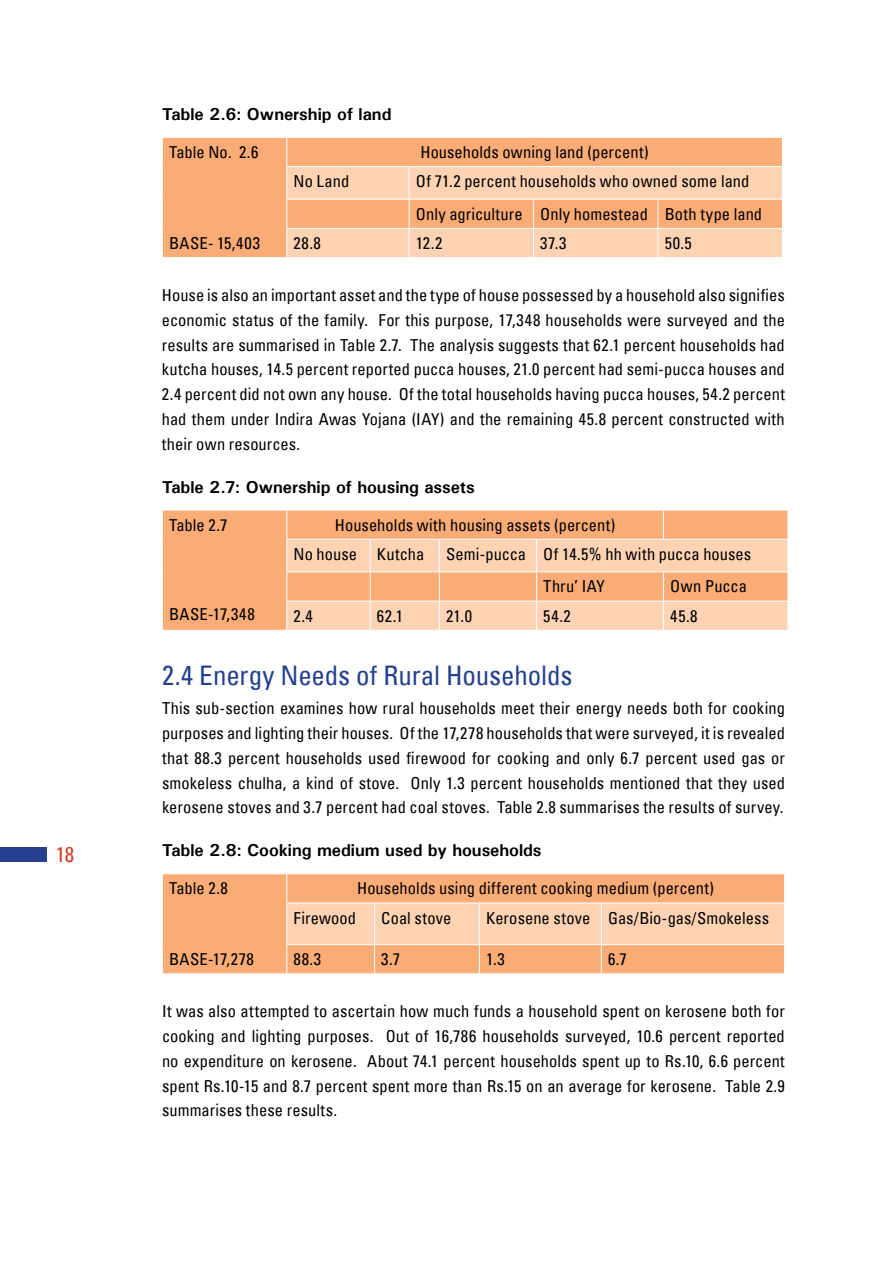
<style>
.page{position:relative;width:893px;height:1263px;background:#fff}
.page>*{position:absolute;margin:0;border:0;box-sizing:border-box;transform-origin:0 0}
.t1{font:condensed 27px "Univers";letter-spacing:-.005em;color:#25408f}
.t2{font:condensed 21px "Univers";color:#d43c2a}
.t3{font:700 17.25px "Univers";letter-spacing:-.005em;color:#000}
.t4{font:condensed 16.5px/24.8px "Univers";letter-spacing:.005em;color:#000}
</style>
<div class="page">
<div style="left:0;top:846px;width:47px;height:15px;background:#25408f"></div>
<div style="left:163px;top:138px;width:619px;height:119px;background:#faac77"></div>
<svg style="left:287px;top:167px;width:495px;height:90px;background:#fcc7a1"></svg>
<svg style="left:286px;top:138px;width:1px;height:28px"></svg>
<hr style="left:286px;top:166px;width:123px;height:1px;background:#fff">
<hr style="left:286px;top:167px;width:1px;height:32px;background:#fff">
<hr style="left:409px;top:166px;width:125px;height:1px;background:#fff">
<hr style="left:409px;top:167px;width:1px;height:32px;background:#fff">
<hr style="left:534px;top:166px;width:124px;height:1px;background:#fff">
<hr style="left:658px;top:166px;width:125px;height:1px;background:#fff">
<hr style="left:286px;top:199px;width:123px;height:1px;background:#fff">
<hr style="left:409px;top:199px;width:125px;height:1px;background:#fff">
<hr style="left:534px;top:199px;width:124px;height:1px;background:#fff">
<hr style="left:658px;top:199px;width:125px;height:1px;background:#fff">
<hr style="left:286px;top:228px;width:123px;height:1px;background:#fff">
<svg style="left:286px;top:200px;width:1px;height:57px"></svg>
<hr style="left:409px;top:228px;width:125px;height:1px;background:#fff">
<svg style="left:409px;top:200px;width:1px;height:57px"></svg>
<hr style="left:534px;top:228px;width:124px;height:1px;background:#fff">
<svg style="left:533px;top:200px;width:1px;height:57px"></svg>
<hr style="left:658px;top:228px;width:125px;height:1px;background:#fff">
<svg style="left:658px;top:200px;width:1px;height:57px"></svg>
<div style="left:163px;top:511px;width:625px;height:119px;background:#faac77"></div>
<svg style="left:287px;top:540px;width:501px;height:90px;background:#fcc7a1"></svg>
<svg style="left:286px;top:510px;width:1px;height:29px"></svg>
<svg style="left:663px;top:510px;width:1px;height:29px"></svg>
<hr style="left:286px;top:539px;width:84px;height:1px;background:#fff">
<hr style="left:286px;top:540px;width:1px;height:31px;background:#fff">
<hr style="left:370px;top:539px;width:69px;height:1px;background:#fff">
<hr style="left:370px;top:540px;width:1px;height:31px;background:#fff">
<hr style="left:439px;top:539px;width:98px;height:1px;background:#fff">
<hr style="left:439px;top:540px;width:1px;height:31px;background:#fff">
<hr style="left:537px;top:539px;width:126px;height:1px;background:#fff">
<hr style="left:536px;top:540px;width:1px;height:31px;background:#fff">
<hr style="left:663px;top:539px;width:125px;height:1px;background:#fff">
<hr style="left:286px;top:571px;width:84px;height:1px;background:#fff">
<hr style="left:370px;top:571px;width:69px;height:1px;background:#fff">
<hr style="left:439px;top:571px;width:98px;height:1px;background:#fff">
<hr style="left:537px;top:571px;width:126px;height:1px;background:#fff">
<hr style="left:663px;top:571px;width:125px;height:1px;background:#fff">
<hr style="left:286px;top:601px;width:84px;height:1px;background:#fff">
<svg style="left:286px;top:572px;width:1px;height:58px"></svg>
<hr style="left:370px;top:601px;width:69px;height:1px;background:#fff">
<svg style="left:370px;top:572px;width:1px;height:58px"></svg>
<hr style="left:439px;top:601px;width:98px;height:1px;background:#fff">
<svg style="left:439px;top:572px;width:1px;height:58px"></svg>
<hr style="left:537px;top:601px;width:126px;height:1px;background:#fff">
<svg style="left:536px;top:572px;width:1px;height:58px"></svg>
<hr style="left:663px;top:601px;width:125px;height:1px;background:#fff">
<svg style="left:663px;top:572px;width:1px;height:58px"></svg>
<div style="left:163px;top:874px;width:123px;height:99px;background:#faac77"></div>
<svg style="left:286px;top:874px;width:499px;height:99px;background:#fbbe93"></svg>
<p class="t2" style="left:56px;top:840px;width:20px">18</p>
<p class="t3" style="left:162px;top:103px;width:231px">Table 2.6: Ownership of land</p>
<p class="t4" style="left:169px;top:139px;width:91px">Table No. 2.6</p>
<p class="t4" style="left:420px;top:139px;width:230px">Households owning land (percent)</p>
<p class="t4" style="left:294px;top:169px;width:57px">No Land</p>
<p class="t4" style="left:416px;top:165px;width:348px;line-height:32.7px">Of 71.2 percent households who owned some land<br>Only agriculture Only homestead Both type land</p>
<p class="t4" style="left:294px;top:230px;width:29px">28.8</p>
<p class="t4" style="left:416px;top:230px;width:28px">12.2</p>
<p class="t4" style="left:540px;top:230px;width:28px">37.3</p>
<p class="t4" style="left:665px;top:230px;width:29px">50.5</p>
<p class="t4" style="left:162px;top:283px;width:624px;text-align:justify">House is also an important asset and the type of house possessed by a household also signifies economic status of the family. For this purpose, 17,348 households were surveyed and the results are summarised in Table 2.7. The analysis suggests that 62.1 percent households had kutcha houses, 14.5 percent reported pucca houses, 21.0 percent had semi-pucca houses and 2.4 percent did not own any house. Of the total households having pucca houses, 54.2 percent had them under Indira Awas Yojana (IAY) and the remaining 45.8 percent constructed with their own resources.</p>
<p class="t3" style="left:162px;top:476px;width:314px">Table 2.7: Ownership of housing assets</p>
<p class="t4" style="left:169px;top:512px;width:60px">Table 2.7</p>
<p class="t4" style="left:169px;top:230px;width:92px">BASE- 15,403</p>
<p class="t4" style="left:294px;top:510px;width:323px;line-height:29.2px;text-indent:41px">Households with housing assets (percent)<br>No house Kutcha</p>
<p class="t4" style="left:543px;top:537px;width:209px;line-height:32.7px;text-indent:-97px">Semi-pucca Of 14.5% hh with pucca houses<br>Thru’ IAY</p>
<p class="t4" style="left:670px;top:574px;width:78px">Own Pucca</p>
<p class="t4" style="left:169px;top:602px;width:87px">BASE-17,348</p>
<p class="t4" style="left:294px;top:603px;width:21px">2.4</p>
<p class="t4" style="left:377px;top:603px;width:28px">62.1</p>
<p class="t4" style="left:446px;top:603px;width:27px">21.0</p>
<p class="t4" style="left:543px;top:603px;width:29px">54.2</p>
<p class="t4" style="left:670px;top:603px;width:29px">45.8</p>
<h1 class="t1" style="left:162px;top:658px;width:412px">2.4 Energy Needs of Rural Households</h1>
<p class="t4" style="left:162px;top:696px;width:624px;text-align:justify">This sub-section examines how rural households meet their energy needs both for cooking purposes and lighting their houses. Of the 17,278 households that were surveyed, it is revealed that 88.3 percent households used firewood for cooking and only 6.7 percent used gas or smokeless chulha, a kind of stove. Only 1.3 percent households mentioned that they used kerosene stoves and 3.7 percent had coal stoves. Table 2.8 summarises the results of survey.</p>
<p class="t3" style="left:162px;top:839px;width:381px">Table 2.8: Cooking medium used by households</p>
<p class="t4" style="left:169px;top:876px;width:60px">Table 2.8</p>
<p class="t4" style="left:357px;top:876px;width:358px">Households using different cooking medium (percent)</p>
<p class="t4" style="left:294px;top:905px;width:64px">Firewood</p>
<p class="t4" style="left:381px;top:905px;width:72px">Coal stove</p>
<p class="t4" style="left:486px;top:905px;width:284px">Kerosene stove Gas/Bio-gas/Smokeless</p>
<p class="t4" style="left:294px;top:947px;width:29px">88.3</p>
<p class="t4" style="left:381px;top:947px;width:20px">3.7</p>
<p class="t4" style="left:486px;top:947px;width:20px">1.3</p>
<p class="t4" style="left:608px;top:947px;width:20px">6.7</p>
<p class="t4" style="left:162px;top:999px;width:624px;text-align:justify">It was also attempted to ascertain how much funds a household spent on kerosene both for cooking and lighting purposes. Out of 16,786 households surveyed, 10.6 percent reported no expenditure on kerosene. About 74.1 percent households spent up to Rs.10, 6.6 percent spent Rs.10-15 and 8.7 percent spent more than Rs.15 on an average for kerosene. Table 2.9 summarises these results.</p>
<p class="t4" style="left:169px;top:947px;width:86px">BASE-17,278</p>
</div>
